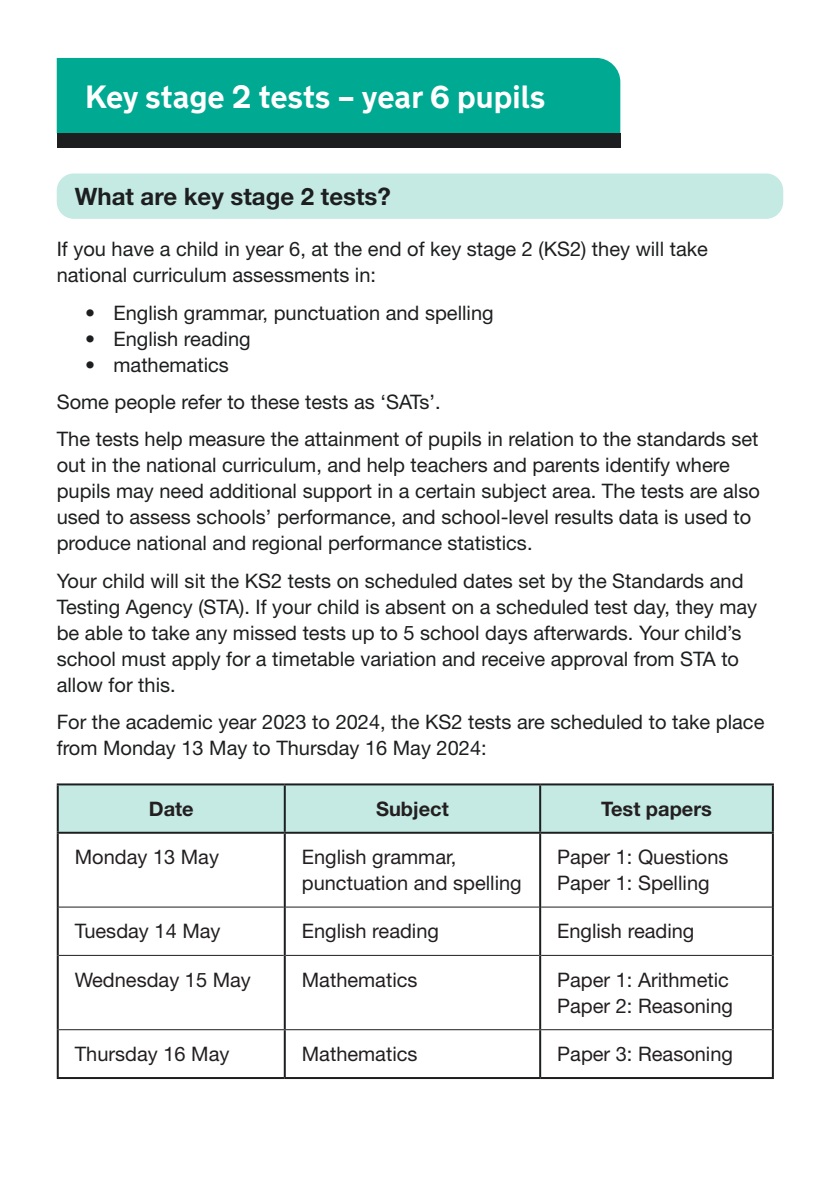
<style>
.page{position:relative;width:840px;height:1191px;background:#fff}
.page>*{position:absolute;margin:0;border:0;box-sizing:border-box;transform-origin:0 0}
.Body{font:700 32px "New Transport";color:#fff}
.Body-2{font:700 24px "Helvetica Neue LT Std";color:#1d1e1f}
.Body-3{font:20px/26px "Helvetica Neue LT Std";color:#1d1e1f}
.Body-4{font:20px/26px "Helvetica Neue LT Std";color:#231f20}
.Bullet{font:20px "Helvetica Neue LT Std";color:#1d1e1f}
.Body-5{font:700 20px "Helvetica Neue LT Std";color:#231f20}
.Bullet_last{font:20px "Helvetica Neue LT Std";color:#1d1e1f}
</style>
<div class="page">
<div style="left:57px;top:58px;width:563px;height:75px;background:#00a991"></div>
<div style="left:57px;top:133px;width:563px;height:15px;background:#1d1e1f"></div>
<div style="left:57px;top:173px;width:725px;height:46px;background:#c5eae3;border-radius:17px"></div>
<div style="left:59px;top:785px;width:712px;height:46px;background:#c5eae3"></div>
<hr style="left:57px;top:833px;width:2px;height:74px;background:#1d1e1f">
<hr style="left:771px;top:833px;width:2px;height:74px;background:#1d1e1f">
<hr style="left:57px;top:907px;width:2px;height:48px;background:#1d1e1f">
<hr style="left:771px;top:907px;width:2px;height:48px;background:#1d1e1f">
<hr style="left:57px;top:955px;width:2px;height:74px;background:#1d1e1f">
<hr style="left:771px;top:955px;width:2px;height:74px;background:#1d1e1f">
<hr style="left:57px;top:1029px;width:2px;height:48px;background:#1d1e1f">
<hr style="left:771px;top:1029px;width:2px;height:48px;background:#1d1e1f">
<hr style="left:57px;top:1077px;width:227px;height:2px;background:#1d1e1f">
<hr style="left:284px;top:1077px;width:256px;height:2px;background:#1d1e1f">
<hr style="left:540px;top:1077px;width:233px;height:2px;background:#1d1e1f">
<hr style="left:59px;top:906px;width:224px;height:1px;background:#1d1e1f">
<hr style="left:285px;top:906px;width:254px;height:1px;background:#1d1e1f">
<hr style="left:541px;top:906px;width:230px;height:1px;background:#1d1e1f">
<hr style="left:59px;top:955px;width:224px;height:1px;background:#1d1e1f">
<hr style="left:285px;top:955px;width:254px;height:1px;background:#1d1e1f">
<hr style="left:541px;top:955px;width:230px;height:1px;background:#1d1e1f">
<hr style="left:57px;top:783px;width:227px;height:2px;background:#1d1e1f">
<hr style="left:57px;top:785px;width:2px;height:46px;background:#1d1e1f">
<hr style="left:284px;top:783px;width:256px;height:2px;background:#1d1e1f">
<hr style="left:540px;top:783px;width:233px;height:2px;background:#1d1e1f">
<hr style="left:771px;top:785px;width:2px;height:46px;background:#1d1e1f">
<hr style="left:57px;top:831px;width:227px;height:2px;background:#1d1e1f">
<hr style="left:284px;top:831px;width:256px;height:2px;background:#1d1e1f">
<hr style="left:540px;top:831px;width:233px;height:2px;background:#1d1e1f">
<hr style="left:283px;top:785px;width:2px;height:46px;background:#1d1e1f">
<hr style="left:539px;top:785px;width:2px;height:46px;background:#1d1e1f">
<hr style="left:283px;top:833px;width:2px;height:74px;background:#1d1e1f">
<hr style="left:539px;top:833px;width:2px;height:74px;background:#1d1e1f">
<hr style="left:283px;top:907px;width:2px;height:48px;background:#1d1e1f">
<hr style="left:539px;top:907px;width:2px;height:48px;background:#1d1e1f">
<hr style="left:283px;top:955px;width:2px;height:74px;background:#1d1e1f">
<hr style="left:539px;top:955px;width:2px;height:74px;background:#1d1e1f">
<hr style="left:283px;top:1030px;width:2px;height:47px;background:#1d1e1f">
<hr style="left:539px;top:1030px;width:2px;height:47px;background:#1d1e1f">
<hr style="left:59px;top:1029px;width:225px;height:1px;background:#1d1e1f">
<hr style="left:284px;top:1029px;width:256px;height:1px;background:#1d1e1f">
<hr style="left:540px;top:1029px;width:231px;height:1px;background:#1d1e1f">
<p class="Body" style="left:85px;top:76px;width:461px">Key stage 2 tests – year 6 pupils</p>
<p class="Body-2" style="left:75px;top:181px;width:317px">What are key stage 2 tests?</p>
<p class="Body-3" style="left:57px;top:236px;width:652px">If you have a child in year 6, at the end of key stage 2 (KS2) they will take national curriculum assessments in:</p>
<p class="Bullet" style="left:85px;top:300px;width:410px">• English grammar, punctuation and spelling</p>
<p class="Bullet" style="left:85px;top:326px;width:167px">• English reading</p>
<p class="Bullet_last" style="left:85px;top:352px;width:145px">• mathematics</p>
<p class="Body-3" style="left:57px;top:388px;width:385px">Some people refer to these tests as ‘SATs’.</p>
<p class="Body-3" style="left:57px;top:426px;width:704px">The tests help measure the attainment of pupils in relation to the standards set out in the national curriculum, and help teachers and parents identify where pupils may need additional support in a certain subject area. The tests are also used to assess schools’ performance, and school-level results data is used to produce national and regional performance statistics.</p>
<p class="Body-3" style="left:57px;top:567px;width:701px">Your child will sit the KS2 tests on scheduled dates set by the Standards and Testing Agency (STA). If your child is absent on a scheduled test day, they may be able to take any missed tests up to 5 school days afterwards. Your child’s school must apply for a timetable variation and receive approval from STA to allow for this.</p>
<p class="Body-3" style="left:57px;top:708px;width:708px">For the academic year 2023 to 2024, the KS2 tests are scheduled to take place from Monday 13 May to Thursday 16 May 2024:</p>
<p class="Body-5" style="left:149px;top:796px;width:46px">Date</p>
<p class="Body-5" style="left:376px;top:796px;width:74px">Subject</p>
<p class="Body-5" style="left:600px;top:796px;width:112px">Test papers</p>
<p class="Body-4" style="left:75px;top:843px;width:146px">Monday 13 May</p>
<p class="Body-4" style="left:301px;top:843px;width:221px">English grammar, punctuation and spelling</p>
<p class="Body-4" style="left:557px;top:843px;width:173px">Paper 1: Questions<br>Paper 1: Spelling</p>
<p class="Body-4" style="left:75px;top:918px;width:147px">Tuesday 14 May</p>
<p class="Body-4" style="left:301px;top:918px;width:139px">English reading</p>
<p class="Body-4" style="left:557px;top:918px;width:139px">English reading</p>
<p class="Body-4" style="left:75px;top:966px;width:177px">Wednesday 15 May</p>
<p class="Body-4" style="left:302px;top:966px;width:117px">Mathematics</p>
<p class="Body-4" style="left:557px;top:966px;width:177px">Paper 1: Arithmetic<br>Paper 2: Reasoning</p>
<p class="Body-4" style="left:75px;top:1040px;width:156px">Thursday 16 May</p>
<p class="Body-4" style="left:302px;top:1040px;width:117px">Mathematics</p>
<p class="Body-4" style="left:557px;top:1040px;width:177px">Paper 3: Reasoning</p>
</div>
